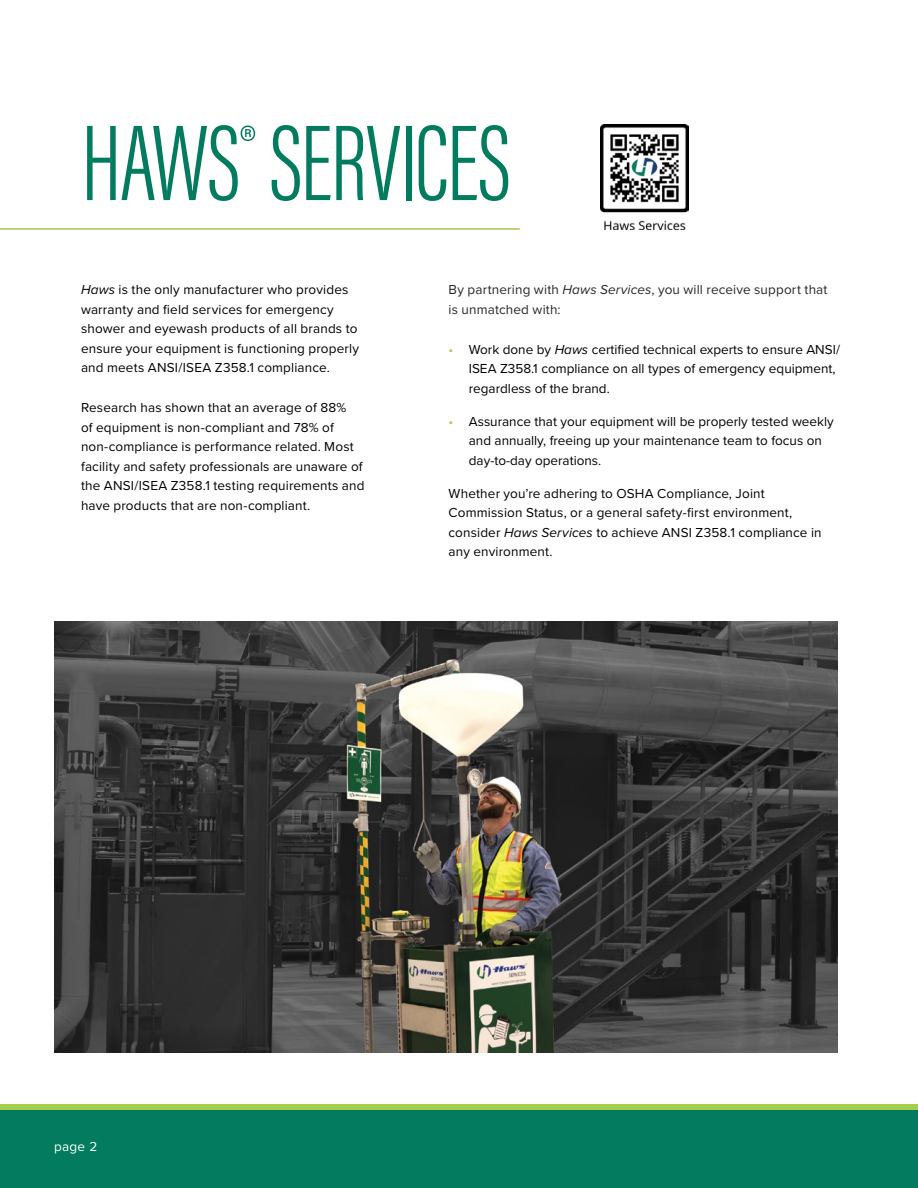
<style>
.page{position:relative;width:918px;height:1188px;background:#fff}
.page>*{position:absolute;margin:0;border:0;box-sizing:border-box;transform-origin:0 0}
.t1{font:300 111px "Acumin Pro Extra Cond";letter-spacing:-.01em;color:#027b5f}
.Body__1875_After{font:13.5px/19.5px "Proxima Nova";letter-spacing:.01em;color:#000}
.Body__1875_After-2{font:13.5px/19.5px "Proxima Nova";letter-spacing:.01em;color:#292829}
.t2{font:13.5px "Proxima Nova";color:#fff}
.s1{font-style:italic}
.s2{color:#a4ce4b}
</style>
<div class="page">
<div style="left:0;top:1107px;width:918px;height:81px;background:#027b5f"></div>
<div style="left:0;top:1104px;width:918px;height:6px;background:#a4ce4b"></div>
<hr style="left:0;top:228px;width:520px;height:2px;background:#a6c74d">
<img style="left:54px;top:621px;width:783px;height:432px">
<img style="left:600px;top:124px;width:88px;height:106px">
<h1 class="t1" style="left:81px;top:97px;width:431px">HAWS<sup>®</sup> SERVICES</h1>
<p class="Body__1875_After" style="left:81px;top:280px;width:280px"><span class="s1">Haws</span> is the only manufacturer who provides warranty and field services for emergency shower and eyewash products of all brands to ensure your equipment is functioning properly and meets ANSI/ISEA Z358.1 compliance.</p>
<p class="Body__1875_After" style="left:81px;top:397px;width:285px">Research has shown that an average of 88%<br>of equipment is non-compliant and 78% of non-compliance is performance related. Most facility and safety professionals are unaware of the ANSI/ISEA Z358.1 testing requirements and have products that are non-compliant.</p>
<p class="Body__1875_After-2" style="left:449px;top:280px;width:380px">By partnering with <span class="s1">Haws Services</span>, you will receive support that is unmatched with:</p>
<p class="Body__1875_After" style="left:469px;top:339px;width:373px;text-indent:-20px"><span class="s2">•</span> Work done by <span class="s1">Haws</span> certified technical experts to ensure ANSI/<br>ISEA Z358.1 compliance on all types of emergency equipment, regardless of the brand.</p>
<p class="Body__1875_After" style="left:469px;top:411px;width:366px;text-indent:-20px"><span class="s2">•</span> Assurance that your equipment will be properly tested weekly and annually, freeing up your maintenance team to focus on day-to-day operations.</p>
<p class="Body__1875_After" style="left:449px;top:483px;width:375px">Whether you’re adhering to OSHA Compliance, Joint Commission Status, or a general safety-first environment, consider <span class="s1">Haws Services</span> to achieve ANSI Z358.1 compliance in any environment.</p>
<p class="t2" style="left:54px;top:1136px;width:45px">page 2</p>
</div>
